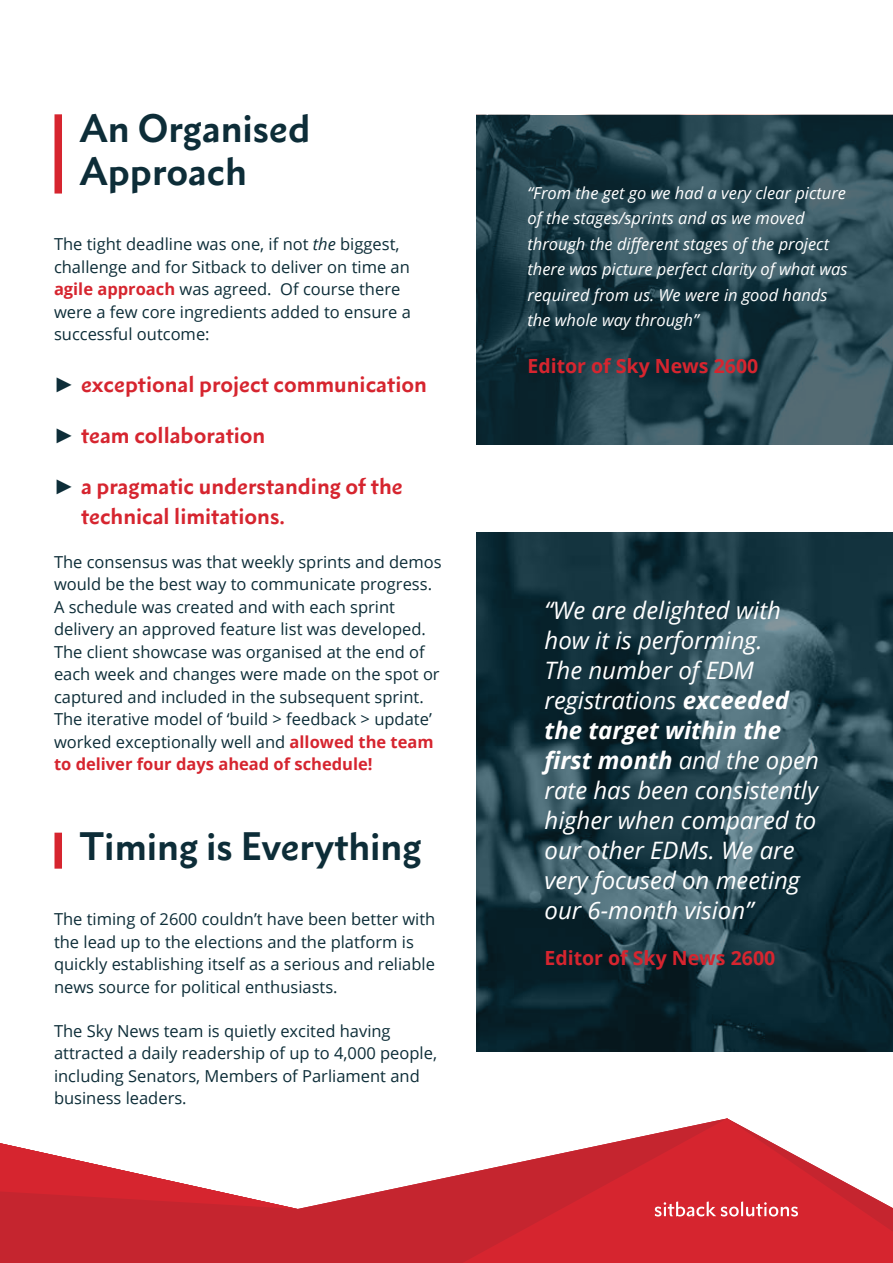
<style>
.page{position:relative;width:893px;height:1263px;background:#fff}
.page>*{position:absolute;margin:0;border:0;box-sizing:border-box;transform-origin:0 0}
.t1{font:700 36px/43.2px "Metro Nova Pro";color:#0d2d38}
.t2{font:italic 24px/30px "Open Sans";color:#fff}
.t3{font:700 21px/30px "Metro Nova Pro";color:#d6252f}
.t4{font:700 19.5px "Open Sans";color:#d6252f}
.t5{font:16.5px/22.5px "Open Sans";color:#0d2d38}
.t6{font:italic 16.5px/25.5px "Open Sans";color:#fff}
.s1{font-style:italic}
.s2{font-weight:700;color:#d6252f}
.s3{font-family:"Arial";color:#0d2d38}
.s4{font-weight:700}
</style>
<div class="page">
<svg style="left:476px;top:115px;width:417px;height:329px;background:#24424d"></svg>
<svg style="left:476px;top:532px;width:417px;height:520px;background:#1c3b45"></svg>
<svg style="left:0;top:1174px;width:462px;height:89px;background:#ca3942"></svg>
<svg style="left:462px;top:1118px;width:431px;height:145px;fill:#d6252f"></svg>
<svg style="left:0;top:1143px;width:298px;height:66px"></svg>
<svg style="left:655px;top:1201px;width:143px;height:15px"></svg>
<div style="left:55px;top:114px;width:7px;height:80px;background:#d6252f"></div>
<div style="left:55px;top:833px;width:7px;height:36px;background:#d6252f"></div>
<h1 class="t1" style="left:80px;top:106px;width:232px">An Organised<br>Approach</h1>
<p class="t5" style="left:54px;top:233px;width:358px">The tight deadline was one, if not <span class="s1">the</span> biggest, challenge and for Sitback to deliver on time an <span class="s2">agile approach</span> was agreed. Of course there were a few core ingredients added to ensure a successful outcome:</p>
<p class="t3" style="left:54px;top:368px;width:374px"><span class="s3">►</span> exceptional project communication</p>
<p class="t3" style="left:54px;top:420px;width:213px"><span class="s3">►</span> team collaboration</p>
<p class="t3" style="left:81px;top:471px;width:323px;text-indent:-27px"><span class="s3">►</span> a pragmatic understanding of the technical limitations.</p>
<p class="t5" style="left:54px;top:550px;width:389px">The consensus was that weekly sprints and demos would be the best way to communicate progress.<br>A schedule was created and with each sprint delivery an approved feature list was developed.<br>The client showcase was organised at the end of each week and changes were made on the spot or captured and included in the subsequent sprint.<br>The iterative model of ‘build &gt; feedback &gt; update’ worked exceptionally well and <span class="s2">allowed the team to deliver four days ahead of schedule!</span></p>
<h1 class="t1" style="left:80px;top:825px;width:344px">Timing is Everything</h1>
<p class="t5" style="left:54px;top:908px;width:383px">The timing of 2600 couldn’t have been better with the lead up to the elections and the platform is quickly establishing itself as a serious and reliable news source for political enthusiasts.</p>
<p class="t5" style="left:54px;top:1019px;width:385px">The Sky News team is quietly excited having attracted a daily readership of up to 4,000 people, including Senators, Members of Parliament and business leaders.</p>
<p class="t6" style="left:527px;top:180px;width:322px">“From the get go we had a very clear picture of the stages/sprints and as we moved through the different stages of the project there was picture perfect clarity of what was required from us. We were in good hands the whole way through”</p>
<p class="t4" style="left:527px;top:352px;width:232px">Editor of Sky News 2600</p>
<p class="t2" style="left:544px;top:594px;width:276px">“We are delighted with how it is performing.<br>The number of EDM registrations <span class="s4">exceeded the target within the first month</span> and the open rate has been consistently higher when compared to our other EDMs. We are very focused on meeting our 6-month vision”</p>
<p class="t4" style="left:544px;top:945px;width:232px">Editor of Sky News 2600</p>
</div>
